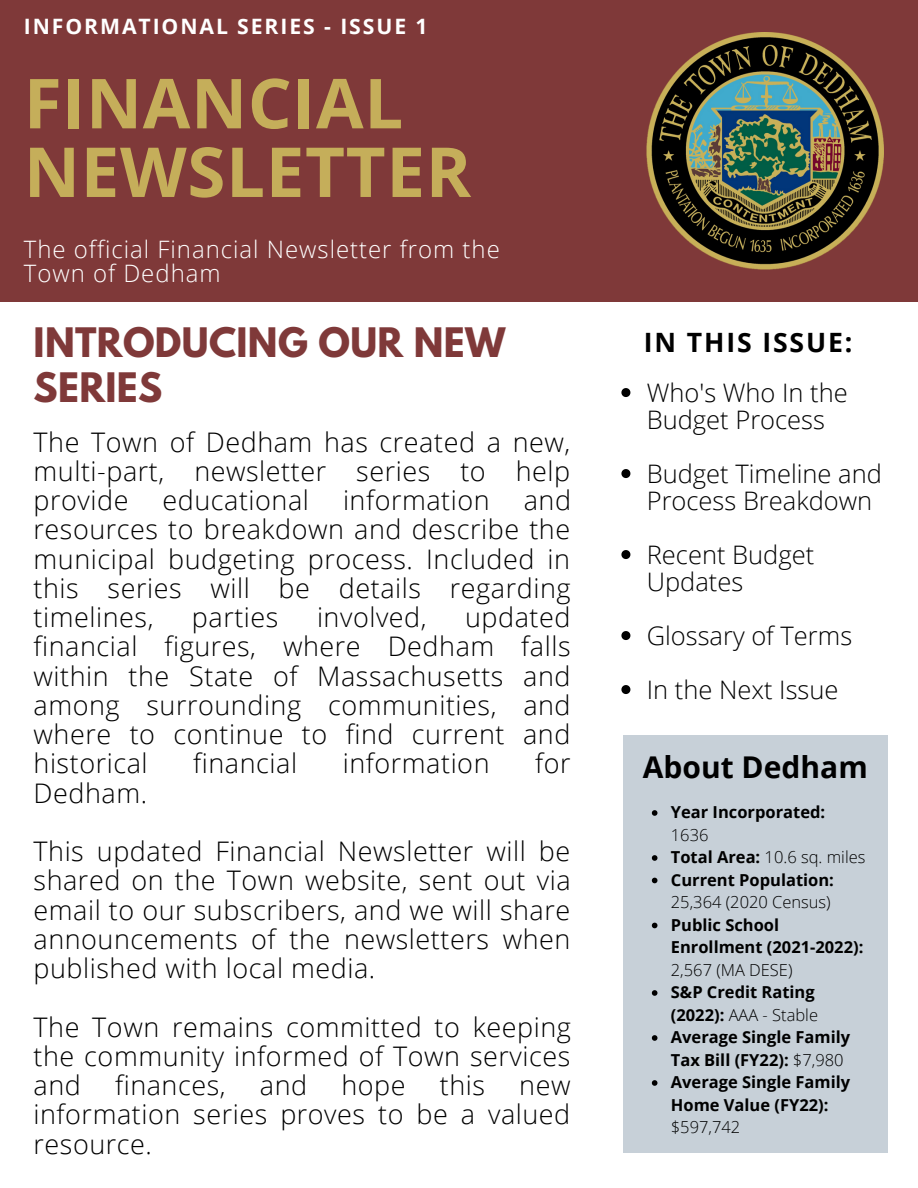
<style>
.page{position:relative;width:918px;height:1188px;background:#fff}
.page>*{position:absolute;margin:0;border:0;box-sizing:border-box;transform-origin:0 0}
.t1{font:700 69px/68.7px "Open Sans";letter-spacing:.01em;color:#c5ae5a}
.t2{font:700 36px/45px "League Spartan";letter-spacing:.01em;color:#7f3939}
.t3{font:700 30px "Open Sans";color:#000}
.t4{font:300 27px/29.2px "Open Sans";letter-spacing:.02em;color:#000;text-align:justify}
.t5{font:700 26.7px "Open Sans";letter-spacing:.07em;color:#000}
.t6{font:300 25.5px/27px "Open Sans";color:#000}
.t7{font:300 24px/23.7px "Open Sans";letter-spacing:.04em;color:#fff}
.t8{font:700 21.15px "Open Sans";letter-spacing:.09em;color:#fff}
.t9{font:700 16.5px/22.5px "Open Sans";color:#000}
.t10{font:300 16.5px "Open Sans";color:#000}
.s1{font-weight:300}
.s2{font-weight:700}
</style>
<div class="page">
<div style="left:0;top:0;width:918px;height:301px;background:#7f3939"></div>
<img style="left:647px;top:32px;width:237px;height:238px">
<div style="left:623px;top:735px;width:265px;height:417px;background:#c7d0d8"></div>
<svg style="left:621px;top:388px;width:9px;height:9px"></svg>
<svg style="left:621px;top:469px;width:9px;height:9px"></svg>
<svg style="left:621px;top:550px;width:9px;height:9px"></svg>
<svg style="left:621px;top:631px;width:9px;height:9px"></svg>
<svg style="left:621px;top:685px;width:9px;height:9px"></svg>
<svg style="left:652px;top:810px;width:5px;height:6px"></svg>
<svg style="left:652px;top:855px;width:5px;height:6px"></svg>
<svg style="left:652px;top:878px;width:5px;height:5px"></svg>
<svg style="left:652px;top:923px;width:5px;height:5px"></svg>
<svg style="left:652px;top:990px;width:5px;height:6px"></svg>
<svg style="left:652px;top:1035px;width:5px;height:6px"></svg>
<svg style="left:652px;top:1080px;width:5px;height:6px"></svg>
<p class="t8" style="left:24px;top:11px;width:405px">INFORMATIONAL SERIES - ISSUE 1</p>
<p class="t1" style="left:24px;top:67px;width:449px">FINANCIAL<br>NEWSLETTER</p>
<p class="t7" style="left:24px;top:237px;width:477px">The official Financial Newsletter from the<br>Town of Dedham</p>
<p class="t2" style="left:34px;top:325px;width:473px">INTRODUCING OUR NEW<br>SERIES</p>
<p class="t4" style="left:34px;top:427px;width:538px">The Town of Dedham has created a new, multi-part, newsletter series to help provide</p>
<p class="t4" style="left:162px;top:485px;width:148px">educational</p>
<p class="t4" style="left:343px;top:485px;width:148px">information</p>
<p class="t4" style="left:34px;top:485px;width:539px;text-indent:490px">and resources to breakdown and describe the municipal budgeting process. Included in this series will be details regarding timelines,</p>
<p class="t4" style="left:34px;top:602px;width:539px;text-indent:432px">updated financial figures, where Dedham falls within the State of Massachusetts and among surrounding communities, and where to continue to find current and historical</p>
<p class="t4" style="left:192px;top:602px;width:88px">parties</p>
<p class="t4" style="left:317px;top:602px;width:111px">involved,</p>
<p class="t4" style="left:193px;top:748px;width:105px">financial</p>
<p class="t4" style="left:343px;top:748px;width:148px">information</p>
<p class="t4" style="left:535px;top:748px;width:37px">for</p>
<p class="t4" style="left:34px;top:778px;width:115px">Dedham.</p>
<p class="t4" style="left:34px;top:836px;width:539px">This updated Financial Newsletter will be shared on the Town website, sent out via email to our subscribers, and we will share announcements of the newsletters when published with local media.</p>
<p class="t4" style="left:34px;top:1012px;width:539px">The Town remains committed to keeping the community informed of Town services and</p>
<p class="t4" style="left:115px;top:1070px;width:112px">finances,</p>
<p class="t4" style="left:260px;top:1070px;width:49px">and</p>
<p class="t4" style="left:341px;top:1070px;width:66px">hope</p>
<p class="t4" style="left:440px;top:1070px;width:47px">this</p>
<p class="t4" style="left:34px;top:1070px;width:539px;text-indent:486px">new information series proves to be a valued resource.</p>
<p class="t5" style="left:644px;top:323px;width:210px">IN THIS ISSUE:</p>
<p class="t6" style="left:647px;top:378px;width:203px">Who's Who In the<br>Budget Process</p>
<p class="t6" style="left:647px;top:459px;width:237px">Budget Timeline and<br>Process Breakdown</p>
<p class="t6" style="left:647px;top:540px;width:169px">Recent Budget<br>Updates</p>
<p class="t6" style="left:647px;top:621px;width:207px">Glossary of Terms</p>
<p class="t6" style="left:647px;top:675px;width:193px">In the Next Issue</p>
<p class="t3" style="left:643px;top:746px;width:226px">About Dedham</p>
<p class="t9" style="left:671px;top:800px;width:156px">Year Incorporated:<br><span class="s1">1636</span></p>
<p class="t10" style="left:671px;top:845px;width:196px"><span class="s2">Total Area:</span> 10.6 sq. miles</p>
<p class="t9" style="left:671px;top:868px;width:165px">Current Population:<br><span class="s1">25,364 (2020 Census)</span></p>
<p class="t9" style="left:671px;top:913px;width:194px">Public School<br>Enrollment (2021-2022):<br><span class="s1">2,567 (MA DESE)</span></p>
<p class="t9" style="left:671px;top:980px;width:149px">S&amp;P Credit Rating (2022): <span class="s1">AAA - Stable</span></p>
<p class="t9" style="left:671px;top:1025px;width:181px">Average Single Family<br>Tax Bill (FY22): <span class="s1">$7,980</span></p>
<p class="t9" style="left:671px;top:1070px;width:181px">Average Single Family<br>Home Value (FY22): <span class="s1">$597,742</span></p>
</div>
